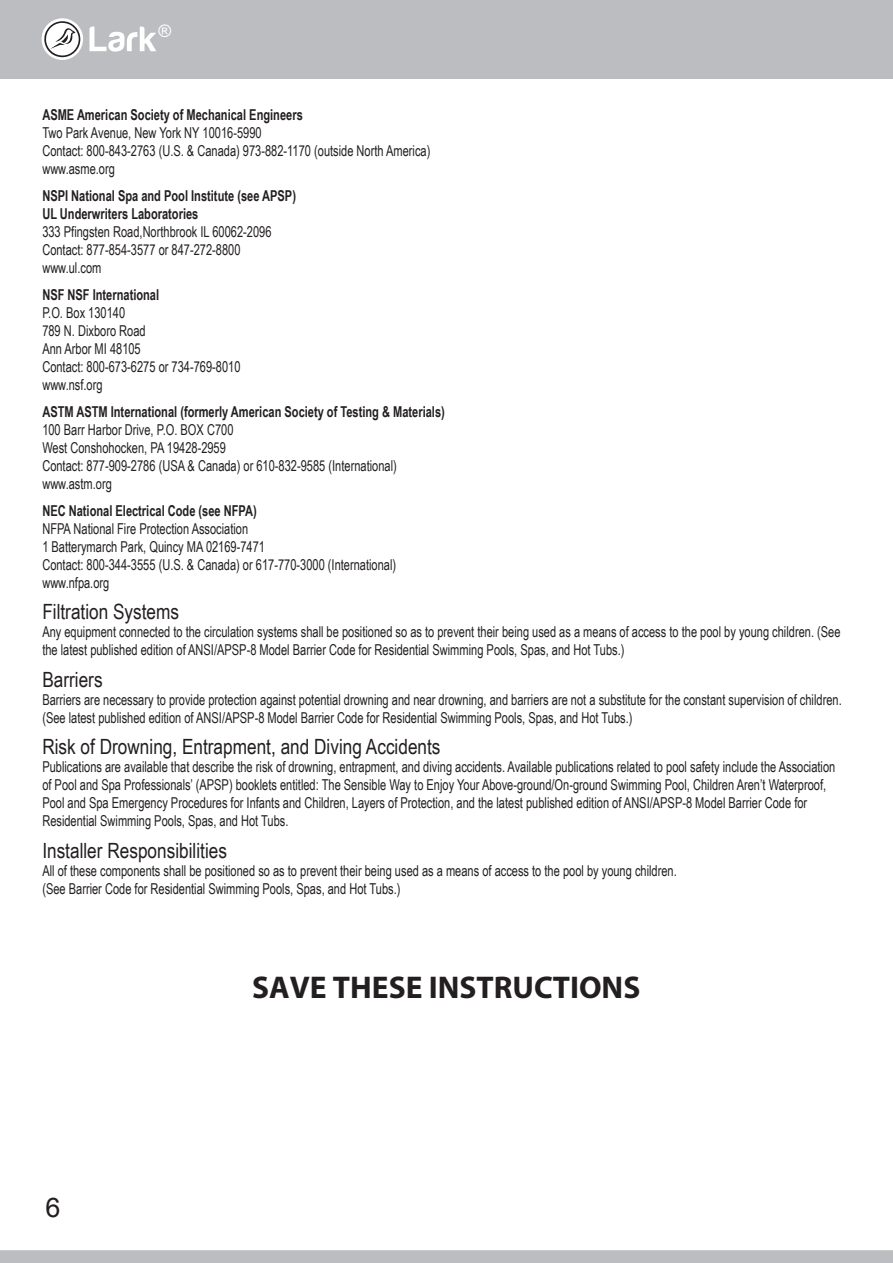
<style>
.page{position:relative;width:893px;height:1263px;background:#fff}
.page>*{position:absolute;margin:0;border:0;box-sizing:border-box;transform-origin:0 0}
.t1{font:700 31.5px "Myriad";color:#231f20}
.t2{font:27px "Arial";color:#231f20}
.t3{font:21px "Arial Narrow";color:#231f20}
.t4{font:17.25px "Arial";color:#fff}
.t5{font:15px/18px "Arial Narrow";color:#231f20;scale:.9 1}
.t6{font:700 15px/18px "Arial Narrow";color:#231f20;scale:.9 1}
</style>
<div class="page">
<svg style="left:0;top:1250px;width:893px;height:13px;background:#bdbec1"></svg>
<div style="left:0;top:0;width:893px;height:78px;background:#bcbdc0"></div>
<svg style="left:89px;top:27px;width:67px;height:25px"></svg>
<svg style="left:42px;top:18px;width:41px;height:42px"></svg>
<p class="t4" style="left:158px;top:20px;width:14px">®</p>
<p class="t6" style="left:42px;top:105px;width:291px">ASME American Society of Mechanical Engineers</p>
<p class="t5" style="left:42px;top:123px;width:433px">Two Park Avenue, New York NY 10016-5990<br>Contact: 800-843-2763 (U.S. &amp; Canada) 973-882-1170 (outside North America) www.asme.org</p>
<p class="t6" style="left:42px;top:186px;width:283px">NSPI National Spa and Pool Institute (see APSP)<br>UL Underwriters Laboratories</p>
<p class="t5" style="left:42px;top:222px;width:256px">333 Pfingsten Road,Northbrook IL 60062-2096<br>Contact: 877-854-3577 or 847-272-8800 www.ul.com</p>
<p class="t6" style="left:42px;top:285px;width:131px">NSF NSF International</p>
<p class="t5" style="left:42px;top:303px;width:222px">P.O. Box 130140<br>789 N. Dixboro Road<br>Ann Arbor MI 48105<br>Contact: 800-673-6275 or 734-769-8010 www.nsf.org</p>
<p class="t6" style="left:42px;top:402px;width:449px">ASTM ASTM International (formerly American Society of Testing &amp; Materials)</p>
<p class="t5" style="left:42px;top:420px;width:395px">100 Barr Harbor Drive, P.O. BOX C700<br>West Conshohocken, PA 19428-2959<br>Contact: 877-909-2786 (USA &amp; Canada) or 610-832-9585 (International) www.astm.org</p>
<p class="t6" style="left:42px;top:501px;width:240px">NEC National Electrical Code (see NFPA)</p>
<p class="t5" style="left:42px;top:519px;width:395px">NFPA National Fire Protection Association<br>1 Batterymarch Park, Quincy MA 02169-7471<br>Contact: 800-344-3555 (U.S. &amp; Canada) or 617-770-3000 (International) www.nfpa.org</p>
<h3 class="t3" style="left:42px;top:597px;width:138px">Filtration Systems</h3>
<p class="t5" style="left:42px;top:622px;width:888px">Any equipment connected to the circulation systems shall be positioned so as to prevent their being used as a means of access to the pool by young children. (See the latest published edition of ANSI/APSP-8 Model Barrier Code for Residential Swimming Pools, Spas, and Hot Tubs.)</p>
<h3 class="t3" style="left:42px;top:664px;width:62px">Barriers</h3>
<p class="t5" style="left:42px;top:690px;width:890px">Barriers are necessary to provide protection against potential drowning and near drowning, and barriers are not a substitute for the constant supervision of children. (See latest published edition of ANSI/APSP-8 Model Barrier Code for Residential Swimming Pools, Spas, and Hot Tubs.)</p>
<h3 class="t3" style="left:42px;top:732px;width:400px">Risk of Drowning, Entrapment, and Diving Accidents</h3>
<p class="t5" style="left:42px;top:757px;width:883px">Publications are available that describe the risk of drowning, entrapment, and diving accidents. Available publications related to pool safety include the Association of Pool and Spa Professionals’ (APSP) booklets entitled: The Sensible Way to Enjoy Your Above-ground/On-ground Swimming Pool, Children Aren’t Waterproof, Pool and Spa Emergency Procedures for Infants and Children, Layers of Protection, and the latest published edition of ANSI/APSP-8 Model Barrier Code for Residential Swimming Pools, Spas, and Hot Tubs.</p>
<h3 class="t3" style="left:42px;top:835px;width:186px">Installer Responsibilities</h3>
<p class="t5" style="left:42px;top:861px;width:706px">All of these components shall be positioned so as to prevent their being used as a means of access to the pool by young children. (See Barrier Code for Residential Swimming Pools, Spas, and Hot Tubs.)</p>
<h2 class="t2" style="left:46px;top:1190px;width:17px">6</h2>
<h1 class="t1" style="left:252px;top:971px;width:390px">SAVE THESE INSTRUCTIONS</h1>
</div>
